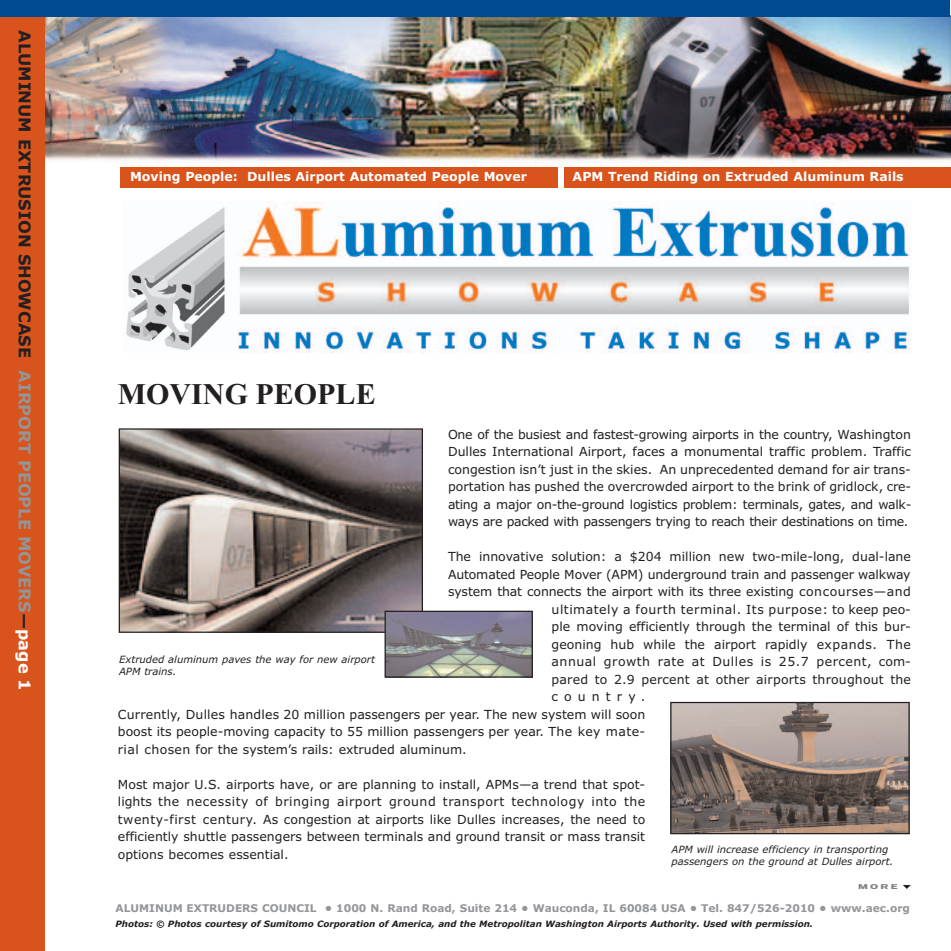
<style>
.page{position:relative;width:951px;height:951px;background:#fff}
.page>*{position:absolute;margin:0;border:0;box-sizing:border-box;transform-origin:0 0}
.t1{font:30px "Times New Roman Bd MS";color:#231f20}
.t2{font:700 16.25px "Verdana";color:#231f20}
.t3{font:12.5px/17.5px "Verdana";color:#231f20;text-align:justify}
.t4{font:12.5px "Verdana";letter-spacing:.04em;color:#231f20}
.t5{font:700 12.5px "Verdana";color:#fff}
.t6{font:12.5px "Verdana";letter-spacing:.485em;color:#231f20}
.t7{font:700 10.62px "Verdana";color:#939598}
.t8{font:italic 10px/12.5px "Verdana";color:#231f20}
.t9{font:italic 700 8.75px "Verdana";color:#231f20}
.t10{font:7.88px "Simian Display Chimpanzee";color:#808285;scale:1.43 1}
.s1{color:#939598}
.s2{color:#fff}
</style>
<div class="page">
<img style="left:44px;top:17px;width:905px;height:145px">
<div style="left:0;top:0;width:44px;height:950px;background:#d9531c"></div>
<img style="left:126px;top:202px;width:784px;height:151px">
<div style="left:0;top:0;width:949px;height:17px;background:#014a91"></div>
<img style="left:121px;top:430px;width:300px;height:201px">
<div style="left:119px;top:428px;width:304px;height:205px;border:1px solid #231f20"></div>
<div style="left:120px;top:167px;width:437px;height:21px;background:#d9531c"></div>
<div style="left:564px;top:167px;width:386px;height:21px;background:#d9531c"></div>
<svg style="left:903px;top:885px;width:7px;height:4px"></svg>
<img style="left:386px;top:613px;width:144px;height:63px">
<div style="left:384px;top:611px;width:148px;height:67px;border:1px solid #231f20"></div>
<img style="left:672px;top:704px;width:235px;height:128px">
<div style="left:670px;top:702px;width:239px;height:132px;border:1px solid #231f20"></div>
<h2 class="t2" style="left:34px;top:30px;width:662px;rotate:90deg">ALUMINUM EXTRUSION SHOWCASE <span class="s1">AIRPORT PEOPLE MOVERS</span>—<span class="s2">page 1</span></h2>
<p class="t5" style="left:130px;top:170px;width:398px">Moving People: Dulles Airport Automated People Mover</p>
<p class="t5" style="left:572px;top:170px;width:332px">APM Trend Riding on Extruded Aluminum Rails</p>
<h1 class="t1" style="left:118px;top:376px;width:259px">MOVING PEOPLE</h1>
<p class="t3" style="left:448px;top:426px;width:464px">One of the busiest and fastest-growing airports in the country, Washington Dulles International Airport, faces a monumental traffic problem. Traffic congestion isn’t just in the skies. An unprecedented demand for air trans&shy;portation has pushed the overcrowded airport to the brink of gridlock, cre&shy;ating a major on-the-ground logistics problem: terminals, gates, and walk&shy;ways are packed with passengers trying to reach their destinations on time.</p>
<p class="t3" style="left:448px;top:548px;width:464px">The innovative solution: a $204 million new two-mile-long, dual-lane</p>
<p class="t3" style="left:448px;top:566px;width:464px">Automated People Mover (APM) underground train and passenger walkway</p>
<p class="t3" style="left:448px;top:583px;width:464px">system that connects the airport with its three existing concourses—and</p>
<p class="t4" style="left:551px;top:602px;width:360px">ultimately a fourth terminal. Its purpose: to keep peo-</p>
<p class="t3" style="left:551px;top:618px;width:360px">ple moving efficiently through the terminal of this bur-</p>
<p class="t3" style="left:551px;top:636px;width:360px">geoning hub while the airport rapidly expands. The</p>
<p class="t4" style="left:551px;top:655px;width:360px">annual growth rate at Dulles is 25.7 percent, com-</p>
<p class="t3" style="left:551px;top:671px;width:361px">pared to 2.9 percent at other airports throughout the</p>
<p class="t6" style="left:551px;top:690px;width:95px">country.</p>
<p class="t3" style="left:118px;top:706px;width:528px">Currently, Dulles handles 20 million passengers per year. The new system will soon</p>
<p class="t3" style="left:118px;top:723px;width:528px">boost its people-moving capacity to 55 million passengers per year. The key mate-</p>
<p class="t3" style="left:118px;top:741px;width:350px">rial chosen for the system’s rails: extruded aluminum.</p>
<p class="t3" style="left:118px;top:776px;width:528px">Most major U.S. airports have, or are planning to install, APMs—a trend that spot&shy;lights the necessity of bringing airport ground transport technology into the twenty-first century. As congestion at airports like Dulles increases, the need to efficiently shuttle passengers between terminals and ground transit or mass transit options becomes essential.</p>
<p class="t8" style="left:119px;top:653px;width:257px">Extruded aluminum paves the way for new airport<br>APM trains.</p>
<p class="t8" style="left:671px;top:843px;width:223px">APM will increase efficiency in transporting passengers on the ground at Dulles airport.</p>
<p class="t10" style="left:857px;top:882px;width:29px">MORE</p>
<p class="t7" style="left:115px;top:902px;width:795px">ALUMINUM EXTRUDERS COUNCIL • 1000 N. Rand Road, Suite 214 • Wauconda, IL 60084 USA • Tel. 847/526-2010 • www.aec.org</p>
<p class="t9" style="left:115px;top:918px;width:698px">Photos: © Photos courtesy of Sumitomo Corporation of America, and the Metropolitan Washington Airports Authority. Used with permission.</p>
</div>
